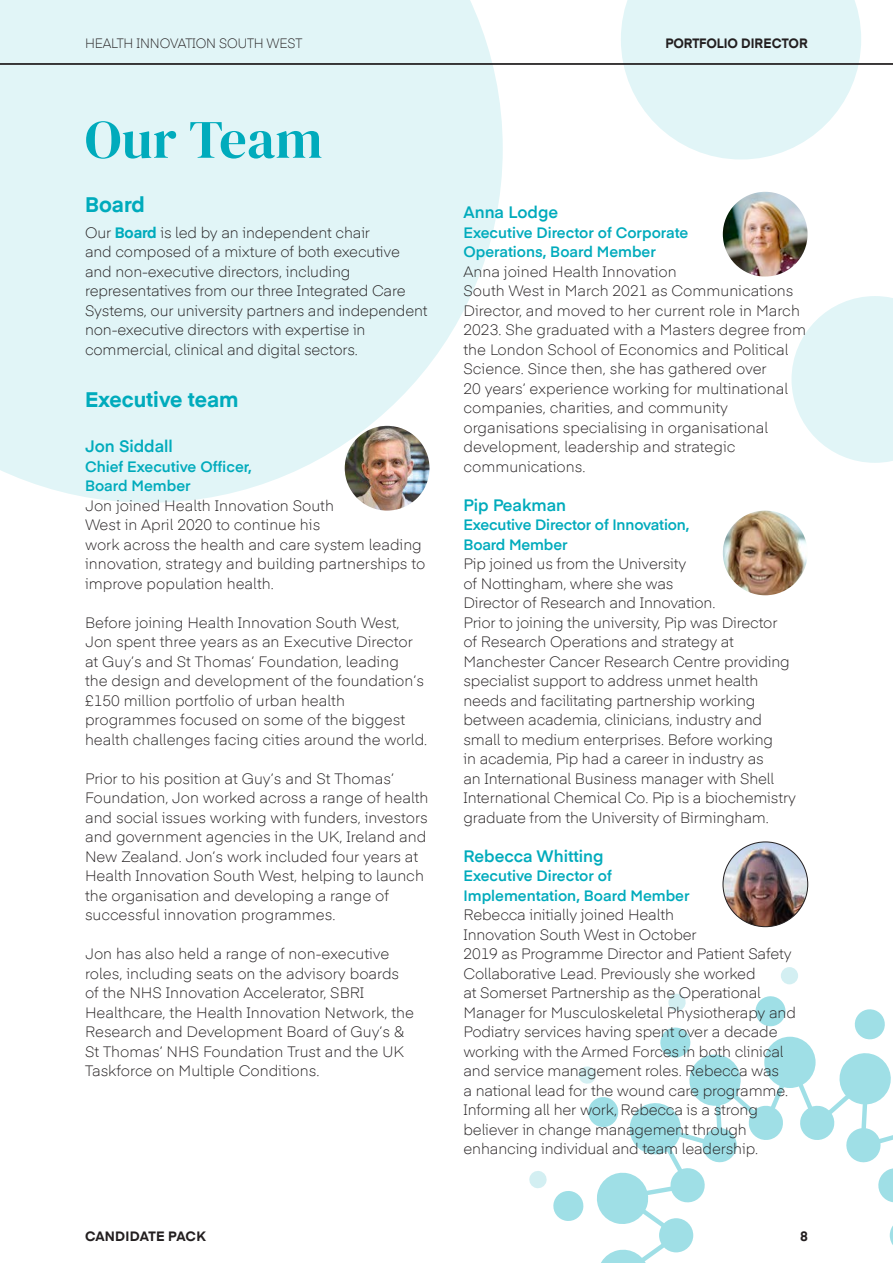
<style>
.page{position:relative;width:893px;height:1263px;background:#fff}
.page>*{position:absolute;margin:0;border:0;box-sizing:border-box;transform-origin:0 0}
.t1{font:54px "DM Serif Display";letter-spacing:.01em;color:#00abbc}
.t2{font:700 21px "Eina 01";color:#00abbc}
.t3{font:600 16.5px "Eina 01";color:#00abbc}
.t4{font:300 15px/19.5px "Eina 04";letter-spacing:-.01em;color:#231f20}
.t5{font:600 15px/19.5px "Eina 01";color:#00abbc}
.t6{font:300 13.5px "Eina 04";letter-spacing:-.01em;color:#231f20;scale:.95 1}
.t7{font:700 13.5px "Eina 01";letter-spacing:-.005em;color:#231f20;scale:.95 1}
.t8{font:700 13.5px "Eina 01";letter-spacing:-.005em;color:#231f20}
.s1{font-weight:700;color:#00abbc}
</style>
<div class="page">
<svg style="left:0;top:0;width:503px;height:503px;fill:#e1f5f7"></svg>
<svg style="left:621px;top:0;width:240px;height:160px"></svg>
<svg style="left:791px;top:296px;width:102px;height:167px"></svg>
<hr style="left:0;top:64px;width:893px;height:1px;background:#231f20">
<div style="left:764px;top:1037px;width:52px;height:51px;background:#9fdfe6;border-radius:50%"></div>
<svg style="left:601px;top:1249px;width:50px;height:14px"></svg>
<div style="left:659px;top:1218px;width:34px;height:34px;background:#9fdfe6;border-radius:50%"></div>
<svg style="left:890px;top:1226px;width:3px;height:19px"></svg>
<svg style="left:798px;top:1049px;width:95px;height:154px"></svg>
<div style="left:781px;top:967px;width:17px;height:17px;background:#d3eff2;border-radius:50%"></div>
<svg style="left:529px;top:993px;width:257px;height:233px"></svg>
<svg style="left:854px;top:1009px;width:31px;height:31px"></svg>
<img style="left:345px;top:426px;width:84px;height:85px">
<img style="left:723px;top:511px;width:84px;height:84px">
<img style="left:723px;top:841px;width:85px;height:86px">
<img style="left:723px;top:192px;width:84px;height:85px">
<p class="t6" style="left:85px;top:33px;width:230px">HEALTH INNOVATION SOUTH WEST</p>
<p class="t7" style="left:665px;top:33px;width:151px">PORTFOLIO DIRECTOR</p>
<h1 class="t1" style="left:85px;top:108px;width:239px">Our Team</h1>
<h2 class="t2" style="left:85px;top:189px;width:61px">Board</h2>
<p class="t4" style="left:85px;top:221px;width:344px">Our <span class="s1">Board</span> is led by an independent chair<br>and composed of a mixture of both executive and non-executive directors, including representatives from our three Integrated Care Systems, our university partners and independent non-executive directors with expertise in commercial, clinical and digital sectors.</p>
<h2 class="t2" style="left:85px;top:384px;width:155px">Executive team</h2>
<p class="t3" style="left:85px;top:434px;width:89px">Jon Siddall</p>
<p class="t5" style="left:85px;top:455px;width:168px">Chief Executive Officer,<br>Board Member</p>
<p class="t4" style="left:85px;top:494px;width:342px">Jon joined Health Innovation South<br>West in April 2020 to continue his<br>work across the health and care system leading innovation, strategy and building partnerships to improve population health.</p>
<p class="t4" style="left:85px;top:611px;width:344px">Before joining Health Innovation South West, Jon spent three years as an Executive Director at Guy’s and St Thomas’ Foundation, leading<br>the design and development of the foundation’s £150 million portfolio of urban health programmes focused on some of the biggest health challenges facing cities around the world.</p>
<p class="t4" style="left:85px;top:767px;width:345px">Prior to his position at Guy’s and St Thomas’ Foundation, Jon worked across a range of health and social issues working with funders, investors and government agencies in the UK, Ireland and New Zealand. Jon’s work included four years at Health Innovation South West, helping to launch the organisation and developing a range of successful innovation programmes.</p>
<p class="t4" style="left:85px;top:943px;width:331px">Jon has also held a range of non-executive roles, including seats on the advisory boards of the NHS Innovation Accelerator, SBRI Healthcare, the Health Innovation Network, the Research and Development Board of Guy’s &amp; St Thomas’ NHS Foundation Trust and the UK Taskforce on Multiple Conditions.</p>
<p class="t3" style="left:463px;top:200px;width:96px">Anna Lodge</p>
<p class="t5" style="left:463px;top:221px;width:226px">Executive Director of Corporate<br>Operations, Board Member</p>
<p class="t4" style="left:463px;top:260px;width:344px">Anna joined Health Innovation<br>South West in March 2021 as Communications Director, and moved to her current role in March 2023. She graduated with a Masters degree from the London School of Economics and Political Science. Since then, she has gathered over<br>20 years’ experience working for multinational companies, charities, and community organisations specialising in organisational development, leadership and strategic communications.</p>
<p class="t3" style="left:463px;top:492px;width:104px">Pip Peakman</p>
<p class="t5" style="left:463px;top:514px;width:227px">Executive Director of Innovation,<br>Board Member</p>
<p class="t4" style="left:463px;top:553px;width:334px">Pip joined us from the University<br>of Nottingham, where she was<br>Director of Research and Innovation.<br>Prior to joining the university, Pip was Director<br>of Research Operations and strategy at Manchester Cancer Research Centre providing specialist support to address unmet health needs and facilitating partnership working between academia, clinicians, industry and small to medium enterprises. Before working<br>in academia, Pip had a career in industry as<br>an International Business manager with Shell International Chemical Co. Pip is a biochemistry graduate from the University of Birmingham.</p>
<p class="t3" style="left:463px;top:843px;width:142px">Rebecca Whitting</p>
<p class="t5" style="left:463px;top:865px;width:228px">Executive Director of<br>Implementation, Board Member</p>
<p class="t4" style="left:463px;top:904px;width:334px">Rebecca initially joined Health<br>Innovation South West in October<br>2019 as Programme Director and Patient Safety Collaborative Lead. Previously she worked<br>at Somerset Partnership as the Operational Manager for Musculoskeletal Physiotherapy and Podiatry services having spent over a decade working with the Armed Forces in both clinical and service management roles. Rebecca was<br>a national lead for the wound care programme.<br>Informing all her work, Rebecca is a strong believer in change management through enhancing individual and team leadership.</p>
<p class="t8" style="left:85px;top:1226px;width:122px">CANDIDATE PACK</p>
<p class="t8" style="left:800px;top:1226px;width:9px">8</p>
</div>
